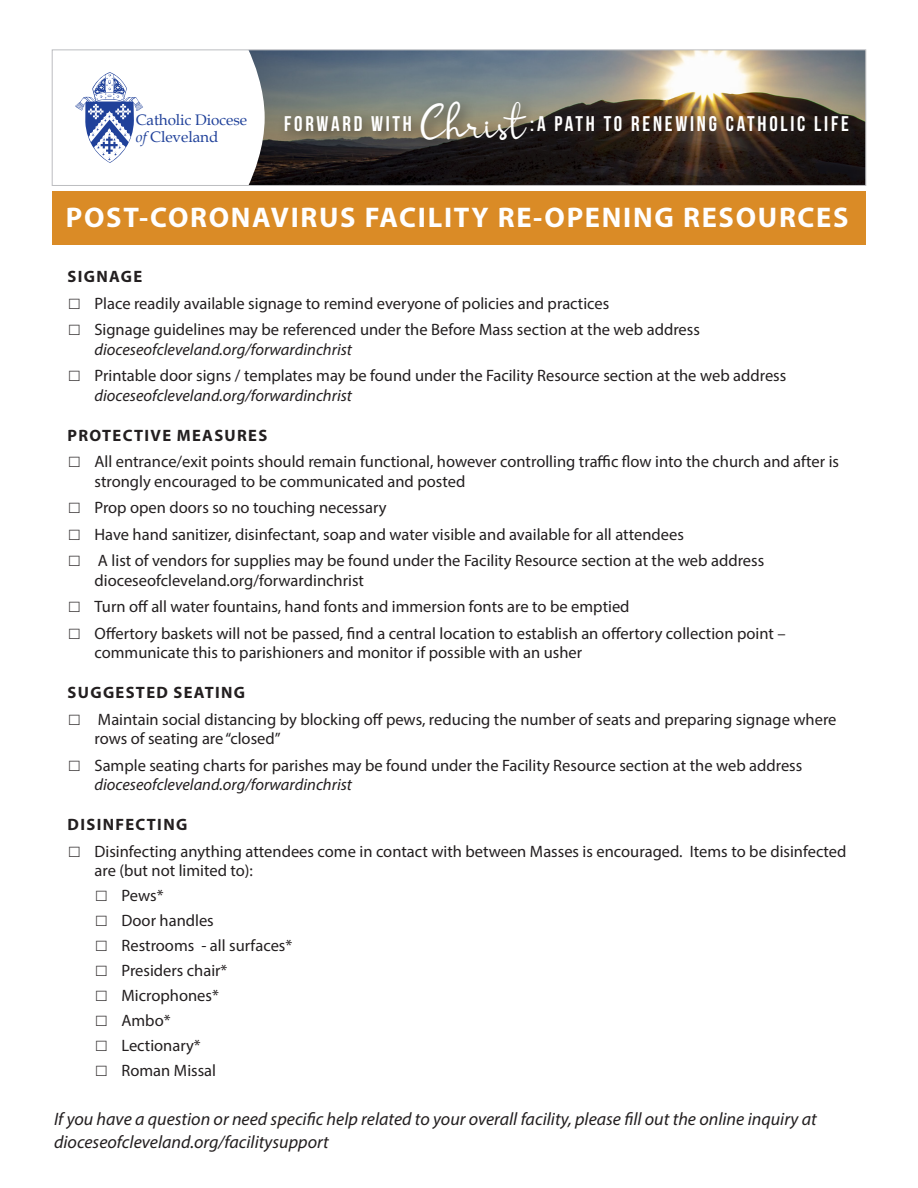
<style>
.page{position:relative;width:918px;height:1188px;background:#fff}
.page>*{position:absolute;margin:0;border:0;box-sizing:border-box;transform-origin:0 0}
.t1{font:700 28.5px "Myriad Pro";letter-spacing:.06em;color:#fff}
.t2{font:21.15px "Bebas Neue";letter-spacing:.13em;color:#fff}
.t3{font:italic 18px/22.5px "Myriad Pro";color:#231f20}
.t4{font:16.5px/19.6px "Myriad Pro";color:#231f20}
.t5{font:700 16.5px "Myriad Pro";letter-spacing:.08em;color:#231f20}
.t6{font:15.3px/16.6px "Book Antiqua";letter-spacing:-.005em;color:#20419a}
.s1{font-style:italic}
.s2{font-family:"Simplicity";font-size:44.85px}
</style>
<div class="page">
<div style="left:52px;top:192px;width:814px;height:53px;background:#da8b26"></div>
<img style="left:249px;top:52px;width:615px;height:132px">
<div style="left:278px;top:96px;width:586px;height:61px;background:#231f20;opacity:.75"></div>
<svg style="left:75px;top:72px;width:68px;height:91px"></svg>
<div style="left:52px;top:50px;width:814px;height:136px;border:1px solid #bcbdc0"></div>
<p class="t6" style="left:136px;top:111px;width:113px">Catholic Diocese <span class="s1">of</span> Cleveland</p>
<p class="t2" style="left:284px;top:112px;width:566px">FORWARD WITH <span class="s2">Christ</span> :A PATH TO RENEWING CATHOLIC LIFE</p>
<h1 class="t1" style="left:66px;top:199px;width:784px">POST-CORONAVIRUS FACILITY RE-OPENING RESOURCES</h1>
<p class="t5" style="left:68px;top:266px;width:76px">SIGNAGE</p>
<p class="t4" style="left:68px;top:293px;width:543px">□ Place readily available signage to remind everyone of policies and practices</p>
<p class="t4" style="left:94px;top:320px;width:607px;text-indent:-27px">□ Signage guidelines may be referenced under the Before Mass section at the web address <span class="s1">dioceseofcleveland.org/forwardinchrist</span></p>
<p class="t4" style="left:94px;top:366px;width:693px;text-indent:-27px">□ Printable door signs / templates may be found under the Facility Resource section at the web address <span class="s1">dioceseofcleveland.org/forwardinchrist</span></p>
<p class="t5" style="left:68px;top:425px;width:201px">PROTECTIVE MEASURES</p>
<p class="t4" style="left:94px;top:452px;width:746px;text-indent:-27px">□ All entrance/exit points should remain functional, however controlling traffic flow into the church and after is strongly encouraged to be communicated and posted</p>
<p class="t4" style="left:68px;top:498px;width:321px">□ Prop open doors so no touching necessary</p>
<p class="t4" style="left:68px;top:524px;width:618px">□ Have hand sanitizer, disinfectant, soap and water visible and available for all attendees</p>
<p class="t4" style="left:94px;top:551px;width:671px;text-indent:-27px">□ A list of vendors for supplies may be found under the Facility Resource section at the web address dioceseofcleveland.org/forwardinchrist</p>
<p class="t4" style="left:68px;top:597px;width:564px">□ Turn off all water fountains, hand fonts and immersion fonts are to be emptied</p>
<p class="t4" style="left:94px;top:623px;width:693px;text-indent:-27px">□ Offertory baskets will not be passed, find a central location to establish an offertory collection point – communicate this to parishioners and monitor if possible with an usher</p>
<p class="t5" style="left:68px;top:682px;width:179px">SUGGESTED SEATING</p>
<p class="t4" style="left:94px;top:709px;width:744px;text-indent:-27px">□ Maintain social distancing by blocking off pews, reducing the number of seats and preparing signage where rows of seating are “closed”</p>
<p class="t4" style="left:94px;top:755px;width:709px;text-indent:-27px">□ Sample seating charts for parishes may be found under the Facility Resource section at the web address <span class="s1">dioceseofcleveland.org/forwardinchrist</span></p>
<p class="t5" style="left:68px;top:814px;width:121px">DISINFECTING</p>
<p class="t4" style="left:94px;top:841px;width:754px;text-indent:-27px">□ Disinfecting anything attendees come in contact with between Masses is encouraged. Items to be disinfected are (but not limited to):</p>
<p class="t4" style="left:94px;top:886px;width:71px">□ Pews*</p>
<p class="t4" style="left:94px;top:911px;width:121px">□ Door handles</p>
<p class="t4" style="left:94px;top:935px;width:199px">□ Restrooms - all surfaces*</p>
<p class="t4" style="left:94px;top:960px;width:135px">□ Presiders chair*</p>
<p class="t4" style="left:94px;top:985px;width:126px">□ Microphones*</p>
<p class="t4" style="left:94px;top:1010px;width:78px">□ Ambo*</p>
<p class="t4" style="left:94px;top:1035px;width:108px">□ Lectionary*</p>
<p class="t4" style="left:94px;top:1060px;width:123px">□ Roman Missal</p>
<p class="t3" style="left:54px;top:1107px;width:764px">If you have a question or need specific help related to your overall facility, please fill out the online inquiry at dioceseofcleveland.org/facilitysupport</p>
</div>
